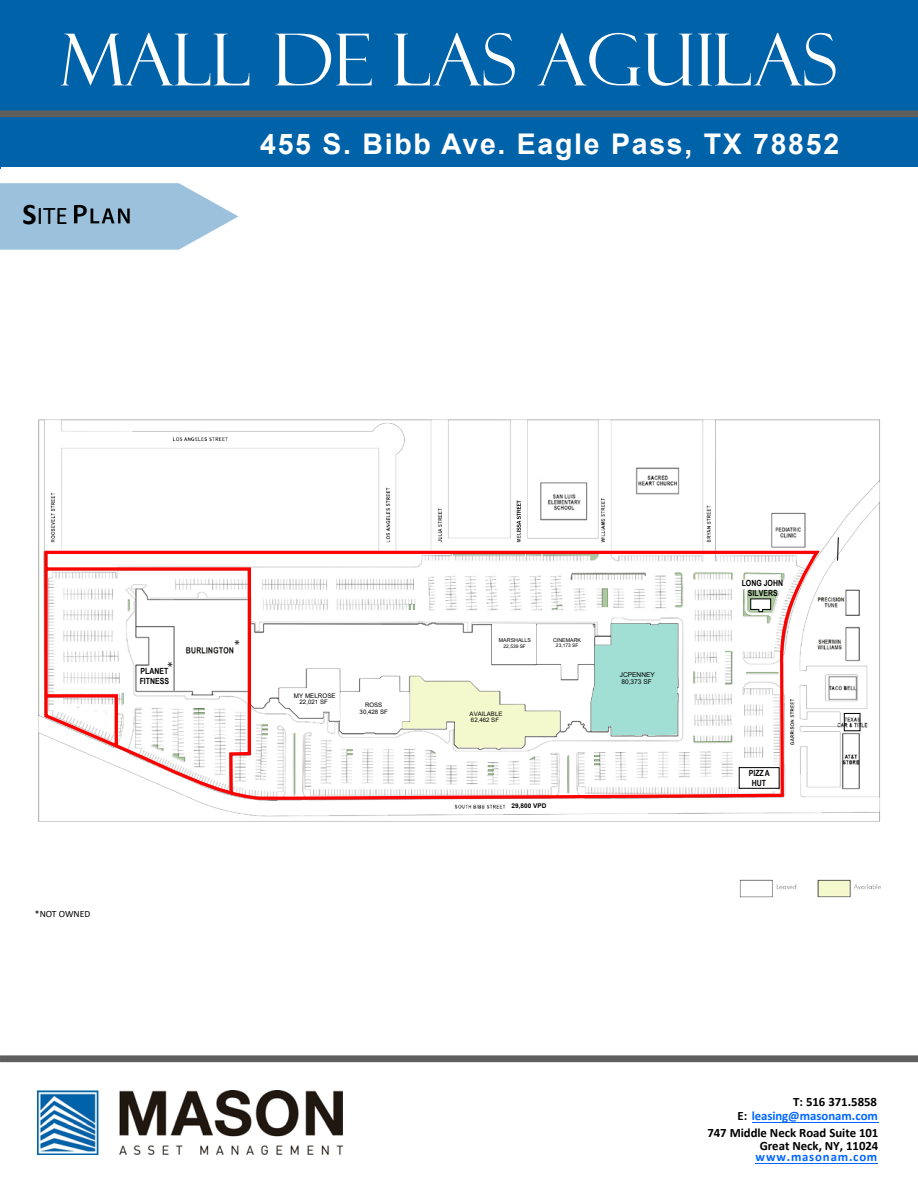
<style>
.page{position:relative;width:918px;height:1188px;background:#fff}
.page>*{position:absolute;margin:0;border:0;box-sizing:border-box;transform-origin:0 0}
.t1{font:72px "Felix Titling";color:#fff}
.t2{font:700 28.5px "Arial";letter-spacing:.06em;color:#fff}
.t3{font:25.5px "Calibri";color:#000}
.t4{font:12.9px "Myriad Pro";color:#000}
.t5{font:700 12.75px/13.5px "Calibri";color:#000;text-align:right}
.t6{font:700 12.75px/14px "Calibri";color:#06f;text-align:right}
.t7{font:700 12.75px "Calibri";letter-spacing:.065em;color:#06f}
.t8{font:9.6px "Calibri";color:#000}
.t9{font:700 8.55px/10.2px "Arial Narrow";color:#000;text-align:center}
.t10{font:6.6px/6.6px "Arial";color:#000}
.t11{font:700 6.45px "Arial";color:#000}
.t12{font:6.3px "Arial";color:#000}
.t13{font:6.15px/6.9px "Arial";color:#000;text-align:center}
.t14{font:5.4px "Arial";color:#000}
.t15{font:4.8px "Arial";letter-spacing:.005em;color:#000}
.s1{font-weight:700;font-size:30px}
.s2{color:#000}
</style>
<div class="page">
<hr style="left:0;top:0;width:1px;height:169px;background:#0062a9">
<div style="left:0;top:0;width:918px;height:166px;background:#0062a9"></div>
<div style="left:0;top:110px;width:918px;height:7px;background:#5f5f5f"></div>
<div style="left:0;top:1055px;width:918px;height:7px;background:#5f5f5f"></div>
<svg style="left:0;top:183px;width:238px;height:67px;background:#aacae2"></svg>
<img style="left:73px;top:197px;width:33px;height:33px">
<img style="left:89px;top:202px;width:58px;height:26px">
<img style="left:37px;top:1091px;width:305px;height:63px">
<hr style="left:752px;top:1123px;width:126px;height:1px;background:#06f">
<hr style="left:756px;top:1163px;width:122px;height:1px;background:#06f">
<img style="left:38px;top:419px;width:842px;height:403px">
<img style="left:517px;top:500px;width:4px;height:32px">
<svg style="left:837px;top:537px;width:2px;height:24px"></svg>
<svg style="left:541px;top:483px;width:45px;height:36px"></svg>
<svg style="left:636px;top:468px;width:43px;height:25px"></svg>
<svg style="left:772px;top:513px;width:33px;height:34px"></svg>
<div style="left:845px;top:590px;width:14px;height:25px;background:#fff"></div>
<div style="left:845px;top:627px;width:14px;height:33px;background:#fff"></div>
<svg style="left:829px;top:676px;width:27px;height:23px"></svg>
<svg style="left:846px;top:715px;width:12px;height:14px"></svg>
<div style="left:844px;top:713px;width:16px;height:18px;border:1px solid #000"></div>
<svg style="left:842px;top:733px;width:17px;height:55px"></svg>
<svg style="left:43px;top:549px;width:777px;height:252px"></svg>
<svg style="left:743px;top:589px;width:35px;height:34px"></svg>
<div style="left:739px;top:768px;width:40px;height:20px;background:#fff"></div>
<div style="left:739px;top:767px;width:41px;height:22px;border:1px solid #000"></div>
<svg style="left:280px;top:624px;width:397px;height:172px"></svg>
<h1 class="t1" style="left:61px;top:19px;width:778px">MALL DE LAS AGUILAS</h1>
<h3 class="t3" style="left:23px;top:197px;width:47px"><span class="s1">S</span>ITE</h3>
<h2 class="t2" style="left:260px;top:124px;width:581px">455 S. Bibb Ave. Eagle Pass, TX 78852</h2>
<h3 class="t4" style="left:168px;top:658px;width:7px">*</h3>
<p class="t9" style="left:140px;top:665px;width:31px;text-align:left">PLANET<br>FITNESS</p>
<h3 class="t4" style="left:234px;top:636px;width:7px">*</h3>
<p class="t12" style="left:294px;top:691px;width:43px">MY MELROSE</p>
<p class="t13" style="left:300px;top:698px;width:30px">22,021 SF</p>
<p class="t9" style="left:286px;top:692px;width:49px">MY MELROSE</p>
<p class="t13" style="left:360px;top:701px;width:30px">ROSS<br>30,428 SF</p>
<p class="t8" style="left:35px;top:907px;width:57px">*NOT OWNED</p>
<p class="t14" style="left:499px;top:636px;width:34px">MARSHALLS</p>
<p class="t14" style="left:553px;top:636px;width:30px">CINEMARK</p>
<p class="t15" style="left:556px;top:642px;width:24px">23,173 SF</p>
<p class="t15" style="left:504px;top:643px;width:24px">22,539 SF</p>
<p class="t13" style="left:470px;top:710px;width:34px">AVAILABLE</p>
<p class="t13" style="left:471px;top:716px;width:30px">62,462 SF</p>
<p class="t11" style="left:512px;top:801px;width:36px">29,800 VPD</p>
<p class="t10" style="left:620px;top:671px;width:37px">JCPENNEY<br>80,373 SF</p>
<p class="t9" style="left:742px;top:578px;width:43px">LONG JOHN<br>SILVERS</p>
<p class="t9" style="left:749px;top:767px;width:22px">PIZZA<br>HUT</p>
<h3 class="t6" style="left:738px;top:1094px;width:142px"><span class="s2">T: 516 371.5858<br>E:</span> leasing@masonam.com</h3>
<h3 class="t5" style="left:707px;top:1126px;width:173px">747 Middle Neck Road Suite 101<br>Great Neck, NY, 11024</h3>
<h3 class="t7" style="left:756px;top:1148px;width:123px">www.masonam.com</h3>
</div>
